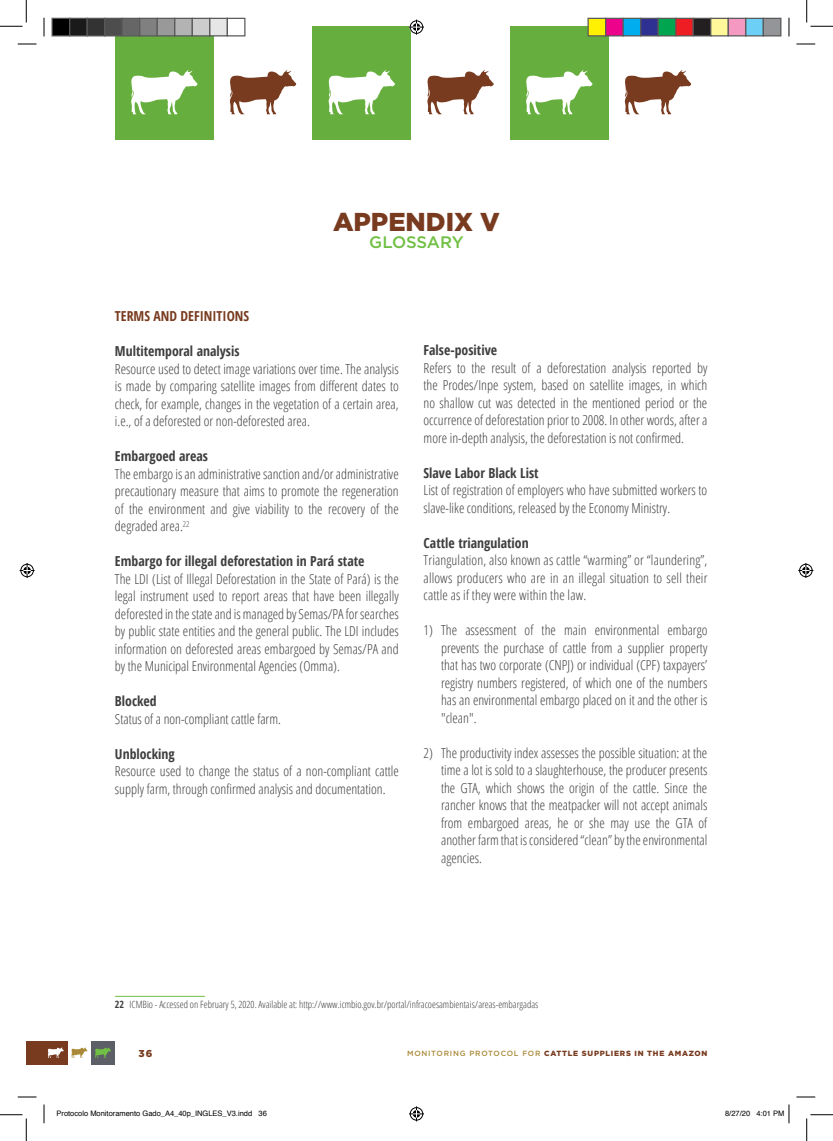
<style>
.page{position:relative;width:833px;height:1141px;background:#fff}
.page>*{position:absolute;margin:0;border:0;box-sizing:border-box;transform-origin:0 0}
.Heading_1{font:900 25.88px "Gotham";color:#783b1f}
.Heading_1-2{font:500 16.62px "Gotham";letter-spacing:-.01em;color:#71bf44}
.t1{font:300 13.75px/17.5px "Open Sans Condensed";color:#3e3e3f;text-align:justify}
.t2{font:700 13.75px "Open Sans Condensed";color:#3e3e3f}
.t3{font:700 13.75px "Open Sans Condensed";color:#783b1f}
.t4{font:300 10px "Open Sans Condensed";color:#3e3e3f}
.t5{font:900 10px "Gotham";color:#783b1f}
.t6{font:700 10px "Open Sans Condensed";color:#3e3e3f}
.t7{font:7.5px "Helvetica";color:#000}
.t8{font:900 7.5px "Gotham";letter-spacing:.1em;color:#783b1f}
.s1{font-weight:500;color:#aa8a39}
</style>
<div class="page">
<div style="left:91px;top:1041px;width:24px;height:23px;background:#5c6066"></div>
<div style="left:26px;top:1041px;width:42px;height:23px;background:#783b1f"></div>
<svg style="left:48px;top:1047px;width:16px;height:10px"></svg>
<svg style="left:95px;top:1047px;width:16px;height:10px"></svg>
<svg style="left:71px;top:1047px;width:16px;height:10px"></svg>
<div style="left:312px;top:26px;width:99px;height:114px;background:#66ae3d"></div>
<div style="left:115px;top:26px;width:98px;height:114px;background:#66ae3d"></div>
<div style="left:509px;top:26px;width:99px;height:114px;background:#66ae3d"></div>
<svg style="left:131px;top:70px;width:66px;height:44px"></svg>
<svg style="left:526px;top:70px;width:66px;height:44px"></svg>
<svg style="left:427px;top:70px;width:66px;height:44px"></svg>
<svg style="left:328px;top:70px;width:67px;height:44px"></svg>
<svg style="left:229px;top:70px;width:67px;height:44px"></svg>
<svg style="left:624px;top:70px;width:67px;height:44px"></svg>
<hr style="left:115px;top:995px;width:90px;height:1px;background:#71bf44">
<svg style="left:18px;top:43px;width:18px;height:2px"></svg>
<svg style="left:796px;top:43px;width:18px;height:2px"></svg>
<svg style="left:18px;top:1096px;width:18px;height:1px"></svg>
<svg style="left:796px;top:1096px;width:18px;height:1px"></svg>
<svg style="left:43px;top:18px;width:2px;height:18px"></svg>
<svg style="left:43px;top:1104px;width:2px;height:19px"></svg>
<svg style="left:788px;top:18px;width:1px;height:18px"></svg>
<svg style="left:0;top:0;width:27px;height:27px"></svg>
<svg style="left:0;top:1114px;width:27px;height:26px"></svg>
<svg style="left:806px;top:0;width:26px;height:27px"></svg>
<svg style="left:806px;top:1114px;width:26px;height:26px"></svg>
<svg style="left:409px;top:20px;width:15px;height:15px"></svg>
<svg style="left:409px;top:1106px;width:15px;height:15px"></svg>
<svg style="left:20px;top:563px;width:15px;height:15px"></svg>
<svg style="left:798px;top:563px;width:14px;height:15px"></svg>
<div style="left:52px;top:18px;width:18px;height:18px;background:#000"></div>
<div style="left:51px;top:18px;width:19px;height:18px;border:1px solid #595959"></div>
<div style="left:70px;top:18px;width:17px;height:18px;background:#1a1a1a"></div>
<div style="left:69px;top:18px;width:19px;height:18px;border:1px solid #595959"></div>
<div style="left:87px;top:18px;width:18px;height:18px;background:#333"></div>
<div style="left:86px;top:18px;width:19px;height:18px;border:1px solid #595959"></div>
<div style="left:105px;top:18px;width:17px;height:18px;background:#4d4d4d"></div>
<div style="left:104px;top:18px;width:19px;height:18px;border:1px solid #595959"></div>
<div style="left:122px;top:18px;width:18px;height:18px;background:#666"></div>
<div style="left:121px;top:18px;width:19px;height:18px;border:1px solid #595959"></div>
<div style="left:140px;top:18px;width:17px;height:18px;background:#808080"></div>
<div style="left:139px;top:18px;width:19px;height:18px;border:1px solid #595959"></div>
<div style="left:157px;top:18px;width:18px;height:18px;background:#999"></div>
<div style="left:156px;top:18px;width:19px;height:18px;border:1px solid #595959"></div>
<div style="left:175px;top:18px;width:17px;height:18px;background:#b3b3b3"></div>
<div style="left:174px;top:18px;width:19px;height:18px;border:1px solid #595959"></div>
<div style="left:192px;top:18px;width:18px;height:18px;background:#ccc"></div>
<div style="left:191px;top:18px;width:19px;height:18px;border:1px solid #595959"></div>
<div style="left:210px;top:18px;width:17px;height:18px;background:#e6e6e6"></div>
<div style="left:209px;top:18px;width:19px;height:18px;border:1px solid #595959"></div>
<div style="left:226px;top:18px;width:19px;height:18px;border:1px solid #595959"></div>
<div style="left:587px;top:18px;width:18px;height:18px;background:#fff101"></div>
<div style="left:587px;top:18px;width:19px;height:18px;border:1px solid #595959"></div>
<div style="left:605px;top:18px;width:17px;height:18px;background:#ed028c"></div>
<div style="left:604px;top:18px;width:19px;height:18px;border:1px solid #595959"></div>
<div style="left:622px;top:18px;width:18px;height:18px;background:#00aeef"></div>
<div style="left:622px;top:18px;width:19px;height:18px;border:1px solid #595959"></div>
<div style="left:640px;top:18px;width:17px;height:18px;background:#2e3092"></div>
<div style="left:639px;top:18px;width:19px;height:18px;border:1px solid #595959"></div>
<div style="left:657px;top:18px;width:18px;height:18px;background:#00a54f"></div>
<div style="left:657px;top:18px;width:19px;height:18px;border:1px solid #595959"></div>
<div style="left:675px;top:18px;width:17px;height:18px;background:#ee1d23"></div>
<div style="left:674px;top:18px;width:19px;height:18px;border:1px solid #595959"></div>
<div style="left:692px;top:18px;width:18px;height:18px;background:#231f20"></div>
<div style="left:692px;top:18px;width:19px;height:18px;border:1px solid #595959"></div>
<div style="left:710px;top:18px;width:17px;height:18px;background:#fff79a"></div>
<div style="left:709px;top:18px;width:19px;height:18px;border:1px solid #595959"></div>
<div style="left:727px;top:18px;width:18px;height:18px;background:#f499c2"></div>
<div style="left:727px;top:18px;width:19px;height:18px;border:1px solid #595959"></div>
<div style="left:745px;top:18px;width:17px;height:18px;background:#6bcff6"></div>
<div style="left:744px;top:18px;width:19px;height:18px;border:1px solid #595959"></div>
<div style="left:762px;top:18px;width:18px;height:18px;background:#939598"></div>
<div style="left:762px;top:18px;width:19px;height:18px;border:1px solid #595959"></div>
<svg style="left:788px;top:1104px;width:1px;height:19px"></svg>
<p class="Heading_1" style="left:333px;top:204px;width:168px">APPENDIX V</p>
<p class="Heading_1-2" style="left:369px;top:231px;width:96px">GLOSSARY</p>
<p class="t3" style="left:115px;top:306px;width:136px">TERMS AND DEFINITIONS</p>
<p class="t2" style="left:115px;top:341px;width:126px">Multitemporal analysis</p>
<p class="t1" style="left:115px;top:359px;width:285px">Resource used to detect image variations over time. The analysis is made by comparing satellite images from different dates to check, for example, changes in the vegetation of a certain area, i.e., of a deforested or non-deforested area.</p>
<p class="t2" style="left:115px;top:446px;width:94px">Embargoed areas</p>
<p class="t1" style="left:115px;top:464px;width:285px">The embargo is an administrative sanction and/or administrative precautionary measure that aims to promote the regeneration of the environment and give viability to the recovery of the degraded area.<sup>22</sup></p>
<p class="t2" style="left:115px;top:551px;width:251px">Embargo for illegal deforestation in Pará state</p>
<p class="t1" style="left:115px;top:569px;width:285px">The LDI (List of Illegal Deforestation in the State of Pará) is the legal instrument used to report areas that have been illegally deforested in the state and is managed by Semas/PA for searches by public state entities and the general public. The LDI includes information on deforested areas embargoed by Semas/PA and by the Municipal Environmental Agencies (Omma).</p>
<p class="t2" style="left:115px;top:691px;width:43px">Blocked</p>
<p class="t1" style="left:115px;top:709px;width:167px">Status of a non-compliant cattle farm.</p>
<p class="t2" style="left:115px;top:744px;width:61px">Unblocking</p>
<p class="t1" style="left:115px;top:762px;width:285px">Resource used to change the status of a non-compliant cattle supply farm, through confirmed analysis and documentation.</p>
<p class="t2" style="left:423px;top:340px;width:75px">False-positive</p>
<p class="t1" style="left:423px;top:358px;width:285px">Refers to the result of a deforestation analysis reported by the Prodes/Inpe system, based on satellite images, in which no shallow cut was detected in the mentioned period or the occurrence of deforestation prior to 2008. In other words, after a more in-depth analysis, the deforestation is not confirmed.</p>
<p class="t2" style="left:423px;top:463px;width:116px">Slave Labor Black List</p>
<p class="t1" style="left:423px;top:481px;width:285px">List of registration of employers who have submitted workers to slave-like conditions, released by the Economy Ministry.</p>
<p class="t2" style="left:423px;top:533px;width:107px">Cattle triangulation</p>
<p class="t1" style="left:423px;top:551px;width:285px">Triangulation, also known as cattle “warming” or “laundering”, allows producers who are in an illegal situation to sell their cattle as if they were within the law.</p>
<p class="t1" style="left:441px;top:621px;width:267px;text-indent:-18px">1) The assessment of the main environmental embargo prevents the purchase of cattle from a supplier property that has two corporate (CNPJ) or individual (CPF) taxpayers’ registry numbers registered, of which one of the numbers has an environmental embargo placed on it and the other is "clean".</p>
<p class="t1" style="left:441px;top:743px;width:267px;text-indent:-18px">2) The productivity index assesses the possible situation: at the time a lot is sold to a slaughterhouse, the producer presents the GTA, which shows the origin of the cattle. Since the rancher knows that the meatpacker will not accept animals from embargoed areas, he or she may use the GTA of another farm that is considered “clean” by the environmental agencies.</p>
<p class="t4" style="left:129px;top:997px;width:410px">ICMBio - Accessed on February 5, 2020. Available at: http://www.icmbio.gov.br/portal/infracoesambientais/areas-embargadas</p>
<p class="t6" style="left:115px;top:997px;width:11px">22</p>
<p class="t5" style="left:138px;top:1046px;width:15px">36</p>
<p class="t8" style="left:407px;top:1047px;width:301px"><span class="s1">MONITORING PROTOCOL FOR</span> CATTLE SUPPLIERS IN THE AMAZON</p>
<p class="t7" style="left:56px;top:1107px;width:212px">Protocolo Monitoramento Gado_A4_40p_INGLES_V3.indd 36</p>
<p class="t7" style="left:724px;top:1107px;width:61px">8/27/20 4:01 PM</p>
</div>
